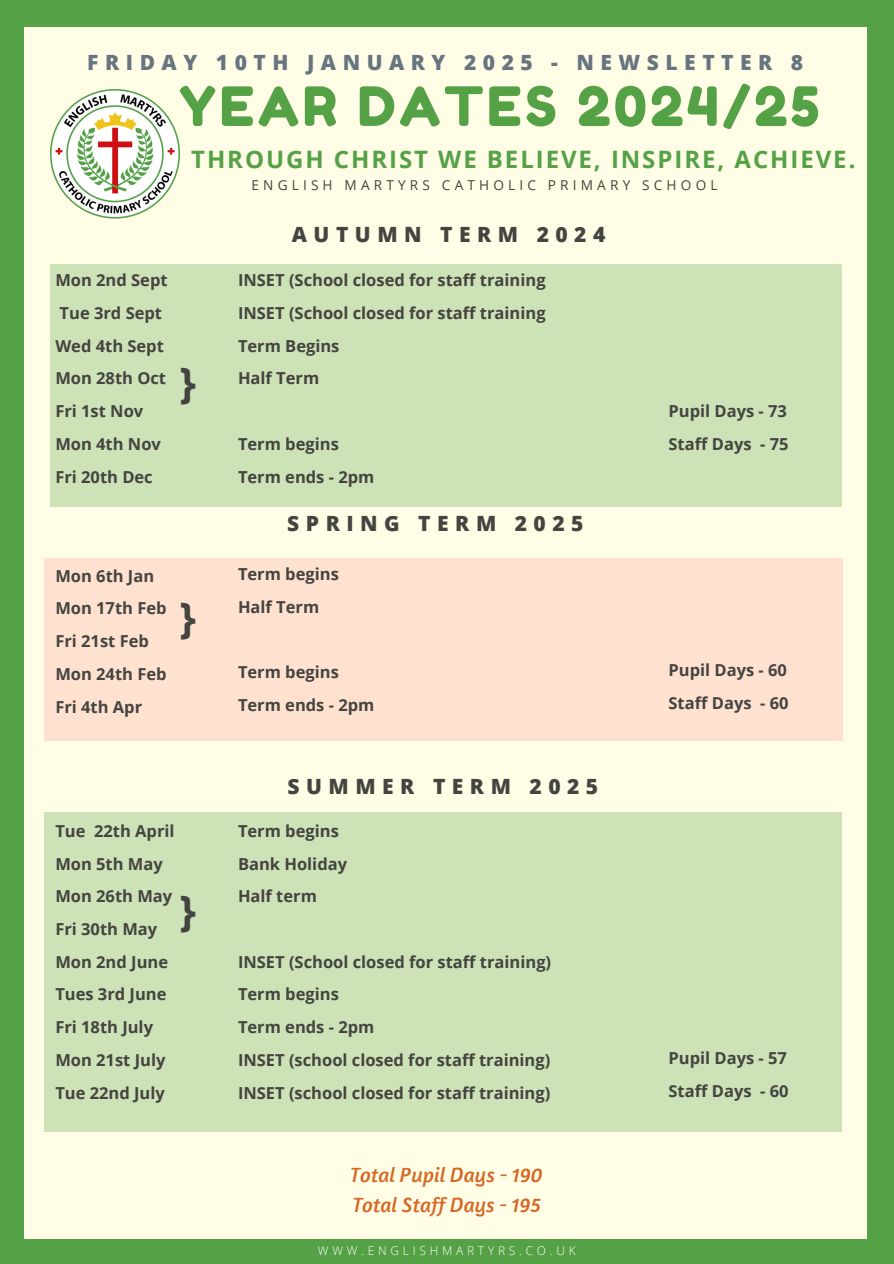
<style>
.page{position:relative;width:894px;height:1264px;background:#fff}
.page>*{position:absolute;margin:0;border:0;box-sizing:border-box;transform-origin:0 0}
.t1{font:54px "Fredoka One";letter-spacing:.065em;color:#54a146}
.t2{font:700 42px "Open Sans";color:#444440}
.t3{font:700 24px "Open Sans";letter-spacing:.08em;color:#54a146}
.t4{font:800 21px "Open Sans";letter-spacing:.31em;color:#444440}
.t5{font:italic 21px/29.2px "Amaranth";color:#d46724}
.t6{font:800 21px "Open Sans";letter-spacing:.31em;color:#66757f}
.t7{font:700 16.5px/32.7px "Open Sans";color:#444440}
.t8{font:13.65px "Open Sans";letter-spacing:.305em;color:#444440}
.t9{font:300 12px "Open Sans";letter-spacing:.31em;color:#fff}
</style>
<div class="page">
<div style="left:0;top:0;width:893px;height:1263px;background:#54a146"></div>
<div style="left:25px;top:27px;width:841px;height:1210px;background:#fffde5"></div>
<div style="left:50px;top:264px;width:791px;height:242px;background:#cee2b7"></div>
<div style="left:44px;top:812px;width:797px;height:319px;background:#cee2b7"></div>
<div style="left:44px;top:558px;width:798px;height:183px;background:#ffe1d0"></div>
<img style="left:50px;top:89px;width:130px;height:130px">
<h3 class="t6" style="left:87px;top:48px;width:717px">FRIDAY 10TH JANUARY 2025 - NEWSLETTER 8</h3>
<p class="t1" style="left:179px;top:73px;width:641px">YEAR DATES 2024/25</p>
<p class="t3" style="left:191px;top:142px;width:665px">THROUGH CHRIST WE BELIEVE, INSPIRE, ACHIEVE.</p>
<h5 class="t7" style="left:55px;top:263px;width:114px">Mon 2nd Sept<br>Tue 3rd Sept<br>Wed 4th Sept<br>Mon 28th Oct<br>Fri 1st Nov<br>Mon 4th Nov<br>Fri 20th Dec</h5>
<h3 class="t2" style="left:179px;top:353px;width:18px">}</h3>
<h5 class="t7" style="left:55px;top:559px;width:113px">Mon 6th Jan<br>Mon 17th Feb<br>Fri 21st Feb<br>Mon 24th Feb<br>Fri 4th Apr</h5>
<h6 class="t2" style="left:179px;top:588px;width:18px">}</h6>
<h2 class="t8" style="left:251px;top:175px;width:467px">ENGLISH MARTYRS CATHOLIC PRIMARY SCHOOL</h2>
<h5 class="t4" style="left:292px;top:219px;width:315px">AUTUMN TERM 2024</h5>
<h5 class="t7" style="left:238px;top:263px;width:309px">INSET (School closed for staff training<br>INSET (School closed for staff training<br>Term Begins<br>Half Term</h5>
<h5 class="t7" style="left:238px;top:427px;width:138px">Term begins<br>Term ends - 2pm</h5>
<p class="t4" style="left:287px;top:509px;width:298px">SPRING TERM 2025</p>
<h3 class="t7" style="left:238px;top:557px;width:102px">Term begins<br>Half Term</h3>
<p class="t7" style="left:238px;top:655px;width:138px">Term begins<br>Term ends - 2pm</p>
<h5 class="t4" style="left:287px;top:771px;width:312px">SUMMER TERM 2025</h5>
<h5 class="t7" style="left:668px;top:394px;width:121px">Pupil Days - 73<br>Staff Days - 75</h5>
<h5 class="t7" style="left:668px;top:653px;width:121px">Pupil Days - 60<br>Staff Days - 60</h5>
<p class="t7" style="left:55px;top:814px;width:121px">Tue 22th April<br>Mon 5th May<br>Mon 26th May<br>Fri 30th May<br>Mon 2nd June<br>Tues 3rd June<br>Fri 18th July<br>Mon 21st July<br>Tue 22nd July</p>
<h5 class="t7" style="left:238px;top:814px;width:110px">Term begins<br>Bank Holiday<br>Half term</h5>
<h4 class="t2" style="left:179px;top:881px;width:18px">}</h4>
<h5 class="t7" style="left:238px;top:944px;width:314px">INSET (School closed for staff training)<br>Term begins<br>Term ends - 2pm<br>INSET (school closed for staff training)<br>INSET (school closed for staff training)</h5>
<h5 class="t5" style="left:350px;top:1159px;width:194px">Total Pupil Days - 190<br>Total Staff Days - 195</h5>
<h1 class="t9" style="left:318px;top:1242px;width:259px">WWW.ENGLISHMARTYRS.CO.UK</h1>
<h5 class="t7" style="left:668px;top:1041px;width:121px">Pupil Days - 57<br>Staff Days - 60</h5>
</div>
